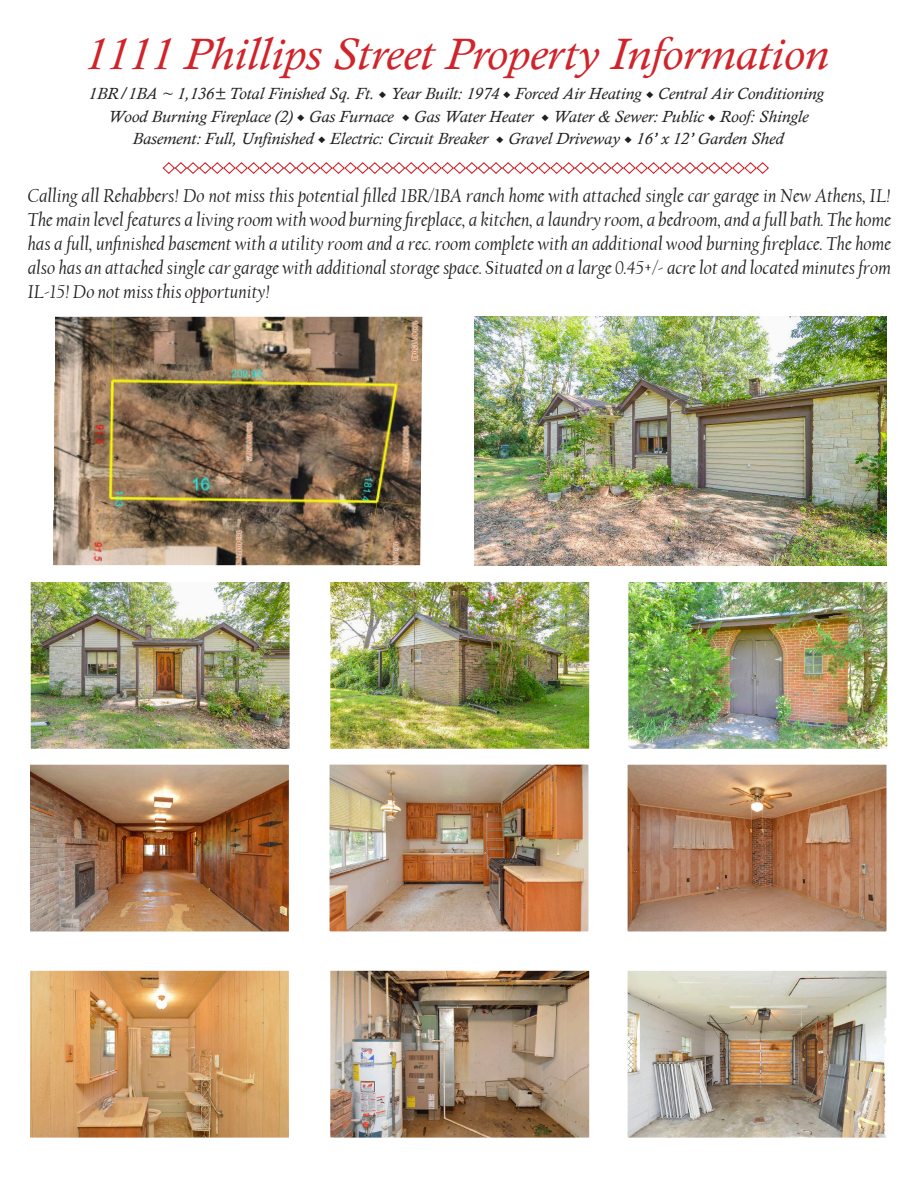
<style>
.page{position:relative;width:918px;height:1188px;background:#fff}
.page>*{position:absolute;margin:0;border:0;box-sizing:border-box;transform-origin:0 0}
.t1{font:italic 45px "Calisto";color:#d1232a;scale:1.05 1}
.t2{font:italic 19.5px/24px "Californian FB";color:#231f20;text-align:justify}
.t3{font:italic 16.5px "Calisto";color:#231f20;scale:1.05 1}
.s1{font-family:"Minion Pro";font-style:normal}
</style>
<div class="page">
<svg style="left:162px;top:162px;width:607px;height:12px"></svg>
<img style="left:31px;top:766px;width:257px;height:164px">
<div style="left:27px;top:762px;width:265px;height:172px;border:3px solid #fff"></div>
<img style="left:331px;top:766px;width:256px;height:164px">
<div style="left:327px;top:762px;width:264px;height:172px;border:3px solid #fff"></div>
<img style="left:629px;top:766px;width:257px;height:164px">
<div style="left:625px;top:762px;width:265px;height:172px;border:3px solid #fff"></div>
<img style="left:32px;top:583px;width:257px;height:165px">
<div style="left:28px;top:579px;width:265px;height:173px;border:3px solid #fff"></div>
<img style="left:331px;top:583px;width:257px;height:165px">
<div style="left:327px;top:579px;width:265px;height:173px;border:3px solid #fff"></div>
<img style="left:629px;top:583px;width:257px;height:165px">
<div style="left:625px;top:579px;width:265px;height:173px;border:3px solid #fff"></div>
<img style="left:53px;top:317px;width:369px;height:248px">
<img style="left:31px;top:972px;width:257px;height:165px">
<div style="left:27px;top:968px;width:265px;height:173px;border:3px solid #fff"></div>
<img style="left:331px;top:972px;width:257px;height:165px">
<div style="left:327px;top:968px;width:265px;height:173px;border:3px solid #fff"></div>
<img style="left:629px;top:972px;width:257px;height:165px">
<div style="left:625px;top:968px;width:265px;height:173px;border:3px solid #fff"></div>
<img style="left:475px;top:317px;width:412px;height:248px">
<p class="t1" style="left:84px;top:28px;width:711px">1111 Phillips Street Property Information</p>
<p class="t3" style="left:89px;top:84px;width:702px">1BR/1BA ~ 1,136± Total Finished Sq. Ft. <span class="s1">◆</span> Year Built: 1974 <span class="s1">◆</span> Forced Air Heating <span class="s1">◆</span> Central Air Conditioning</p>
<p class="t3" style="left:108px;top:106px;width:668px">Wood Burning Fireplace (2) <span class="s1">◆</span> Gas Furnace <span class="s1">◆</span> Gas Water Heater <span class="s1">◆</span> Water &amp; Sewer: Public <span class="s1">◆</span> Roof: Shingle</p>
<p class="t3" style="left:133px;top:129px;width:622px">Basement: Full, Unfinished <span class="s1">◆</span> Electric: Circuit Breaker <span class="s1">◆</span> Gravel Driveway <span class="s1">◆</span> 16’ x 12’ Garden Shed</p>
<p class="t2" style="left:28px;top:184px;width:865px">Calling all Rehabbers! Do not miss this potential filled 1BR/1BA ranch home with attached single car garage in New Athens, IL!<br>The main level features a living room with wood burning fireplace, a kitchen, a laundry room, a bedroom, and a full bath. The home has a full, unfinished basement with a utility room and a rec. room complete with an additional wood burning fireplace. The home also has an attached single car garage with additional storage space. Situated on a large 0.45+/- acre lot and located minutes from IL-15! Do not miss this opportunity!</p>
</div>
